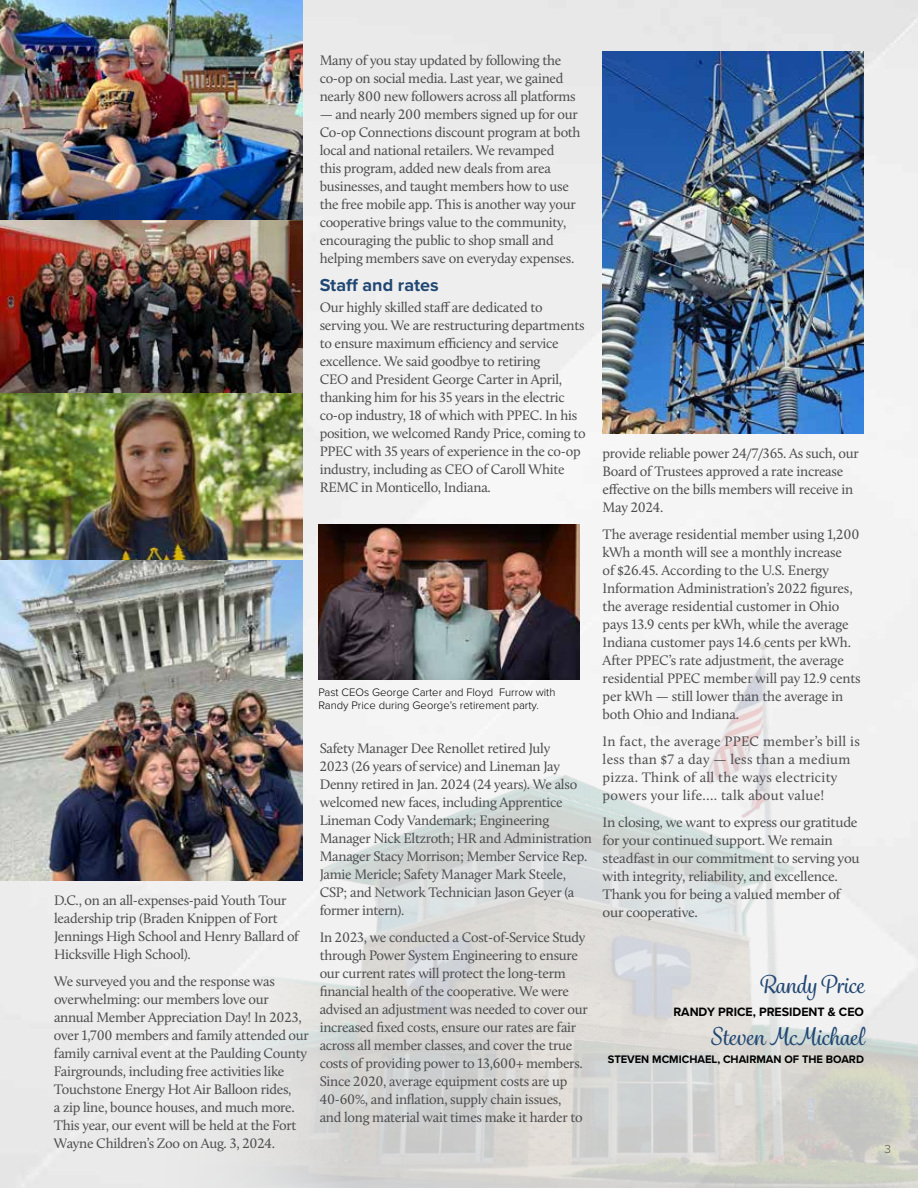
<style>
.page{position:relative;width:918px;height:1188px;background:#fff}
.page>*{position:absolute;margin:0;border:0;box-sizing:border-box;transform-origin:0 0}
.t1{font:500 23.85px "Grafolita Script";color:#214773}
.t2{font:700 18px "Proxima Nova";color:#214773}
.t3{font:14.25px/18px "Calluna";letter-spacing:-.02em;color:#4d4d4f}
.t4{font:14.25px/18px "Calluna";letter-spacing:.02em;color:#4d4d4f}
.t5{font:700 12.6px "Proxima Nova";color:#000}
.t6{font:300 12px "Proxima Nova";color:#4d4d4f}
.t7{font:300 11.25px/12.8px "Proxima Nova";color:#000}
.t8{font:700 11.25px "Proxima Nova";color:#000}
</style>
<div class="page">
<img style="left:0;top:0;width:918px;height:1188px">
<img style="left:131px;top:535px;width:787px;height:653px">
<img style="left:0;top:219px;width:302px;height:175px">
<img style="left:0;top:560px;width:302px;height:320px">
<img style="left:0;top:0;width:302px;height:219px">
<img style="left:318px;top:525px;width:261px;height:154px">
<img style="left:0;top:394px;width:302px;height:166px">
<img style="left:602px;top:52px;width:262px;height:382px">
<p class="t3" style="left:320px;top:51px;width:258px">Many of you stay updated by following the co-op on social media. Last year, we gained nearly 800 new followers across all platforms</p>
<p class="t3" style="left:320px;top:105px;width:262px">— and nearly 200 members signed up for our Co-op Connections discount program at both local and national retailers. We revamped<br>this program, added new deals from area businesses, and taught members how to use the free mobile app. This is another way your cooperative brings value to the community, encouraging the public to shop small and helping members save on everyday expenses.</p>
<p class="t2" style="left:320px;top:272px;width:121px">Staff and rates</p>
<p class="t3" style="left:320px;top:298px;width:267px">Our highly skilled staff are dedicated to serving you. We are restructuring departments to ensure maximum efficiency and service excellence. We said goodbye to retiring<br>CEO and President George Carter in April, thanking him for his 35 years in the electric co-op industry, 18 of which with PPEC. In his position, we welcomed Randy Price, coming to PPEC with 35 years of experience in the co-op industry, including as CEO of Caroll White REMC in Monticello, Indiana.</p>
<p class="t3" style="left:603px;top:444px;width:258px">provide reliable power 24/7/365. As such, our Board of Trustees approved a rate increase effective on the bills members will receive in May 2024.</p>
<p class="t3" style="left:603px;top:525px;width:260px">The average residential member using 1,200 kWh a month will see a monthly increase<br>of $26.45. According to the U.S. Energy Information Administration’s 2022 figures, the average residential customer in Ohio pays 13.9 cents per kWh, while the average Indiana customer pays 14.6 cents per kWh.<br>After PPEC’s rate adjustment, the average residential PPEC member will pay 12.9 cents per kWh — still lower than the average in both Ohio and Indiana.</p>
<p class="t4" style="left:603px;top:732px;width:259px">In fact, the average PPEC member’s bill is less than $7 a day — less than a medium pizza. Think of all the ways electricity powers your life…. talk about value!</p>
<p class="t3" style="left:603px;top:813px;width:259px">In closing, we want to express our gratitude for your continued support. We remain steadfast in our commitment to serving you with integrity, reliability, and excellence.<br>Thank you for being a valued member of our cooperative.</p>
<p class="t7" style="left:318px;top:685px;width:239px">Past CEOs George Carter and Floyd Furrow with<br>Randy Price during George’s retirement party.</p>
<p class="t3" style="left:320px;top:739px;width:274px">Safety Manager Dee Renollet retired July<br>2023 (26 years of service) and Lineman Jay Denny retired in Jan. 2024 (24 years). We also welcomed new faces, including Apprentice Lineman Cody Vandemark; Engineering Manager Nick Eltzroth; HR and Administration Manager Stacy Morrison; Member Service Rep.<br>Jamie Mericle; Safety Manager Mark Steele, CSP; and Network Technician Jason Geyer (a former intern).</p>
<p class="t3" style="left:320px;top:928px;width:270px">In 2023, we conducted a Cost-of-Service Study through Power System Engineering to ensure our current rates will protect the long-term financial health of the cooperative. We were advised an adjustment was needed to cover our increased fixed costs, ensure our rates are fair across all member classes, and cover the true costs of providing power to 13,600+ members.<br>Since 2020, average equipment costs are up 40-60%, and inflation, supply chain issues,<br>and long material wait times make it harder to</p>
<p class="t3" style="left:54px;top:891px;width:246px">D.C., on an all-expenses-paid Youth Tour leadership trip (Braden Knippen of Fort Jennings High School and Henry Ballard of Hicksville High School).</p>
<p class="t3" style="left:54px;top:972px;width:256px">We surveyed you and the response was overwhelming: our members love our annual Member Appreciation Day! In 2023, over 1,700 members and family attended our family carnival event at the Paulding County Fairgrounds, including free activities like Touchstone Energy Hot Air Balloon rides,<br>a zip line, bounce houses, and much more.<br>This year, our event will be held at the Fort Wayne Children’s Zoo on Aug. 3, 2024.</p>
<h1 class="t1" style="left:759px;top:969px;width:107px">Randy Price</h1>
<p class="t5" style="left:673px;top:1002px;width:192px">RANDY PRICE, PRESIDENT &amp; CEO</p>
<h1 class="t1" style="left:711px;top:1021px;width:155px">Steven McMichael</h1>
<p class="t8" style="left:608px;top:1051px;width:258px">STEVEN MCMICHAEL, CHAIRMAN OF THE BOARD</p>
<p class="t6" style="left:884px;top:1140px;width:8px">3</p>
</div>
